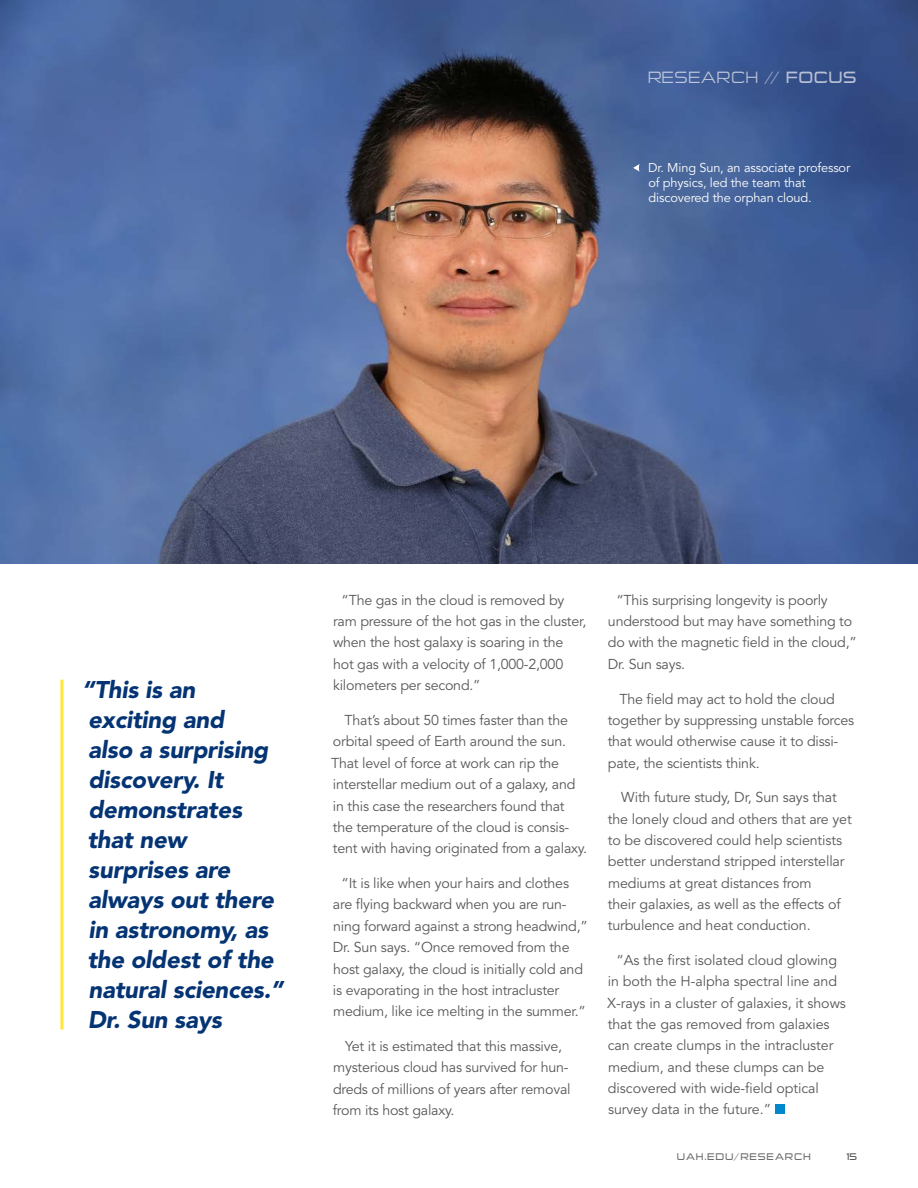
<style>
.page{position:relative;width:918px;height:1188px;background:#fff}
.page>*{position:absolute;margin:0;border:0;box-sizing:border-box;transform-origin:0 0}
.Body_Ave_book_9_5_14{font:italic 900 24px/30px "Avenir LT Std";letter-spacing:-.01em;color:#053474}
.t1{font:16.5px "Sui Generis Lt";letter-spacing:.03em;color:#fff}
.Body_Ave_book_9_5_14-2{font:14.25px/21.3px "Avenir LT Std";letter-spacing:-.015em;color:#57585a}
.Body_9_5_14pt_sa_125{font:12.75px/15.3px "Avenir LT Std";letter-spacing:-.01em;color:#fff}
.t2{font:9.75px "Sui Generis Bk";letter-spacing:.085em;color:#6c6d70}
.t3{font:9.75px "Sui Generis Bk";color:#57585a}
.s1{font-family:"Sui Generis Bk"}
</style>
<div class="page">
<img style="left:0;top:0;width:918px;height:564px">
<hr style="left:60px;top:680px;width:3px;height:350px;background:#ffe637">
<svg style="left:633px;top:164px;width:7px;height:8px"></svg>
<div style="left:775px;top:1105px;width:10px;height:9px;background:#0088ce"></div>
<p class="t1" style="left:647px;top:67px;width:211px">RESEARCH // <span class="s1">FOCUS</span></p>
<p class="Body_9_5_14pt_sa_125" style="left:648px;top:160px;width:204px">Dr. Ming Sun, an associate professor of physics, led the team that discovered the orphan cloud.</p>
<p class="Body_Ave_book_9_5_14" style="left:82px;top:675px;width:203px">“This is an exciting and<br>also a surprising discovery. It demonstrates that new surprises are always out there in astronomy, as the oldest of the natural sciences.”<br>Dr. Sun says</p>
<p class="Body_Ave_book_9_5_14-2" style="left:333px;top:590px;width:255px;text-indent:8px">“The gas in the cloud is removed by ram pressure of the hot gas in the cluster, when the host galaxy is soaring in the hot gas with a velocity of 1,000-2,000 kilometers per second.”</p>
<p class="Body_Ave_book_9_5_14-2" style="left:331px;top:710px;width:258px;text-indent:14px">That’s about 50 times faster than the orbital speed of Earth around the sun.<br>That level of force at work can rip the interstellar medium out of a galaxy, and in this case the researchers found that<br>the temperature of the cloud is consis&shy;tent with having originated from a galaxy.</p>
<p class="Body_Ave_book_9_5_14-2" style="left:333px;top:873px;width:257px;text-indent:9px">“It is like when your hairs and clothes are flying backward when you are run&shy;ning forward against a strong headwind,” Dr. Sun says. “Once removed from the host galaxy, the cloud is initially cold and is evaporating in the host intracluster medium, like ice melting in the summer.”</p>
<p class="Body_Ave_book_9_5_14-2" style="left:333px;top:1036px;width:239px;text-indent:12px">Yet it is estimated that this massive, mysterious cloud has survived for hun&shy;dreds of millions of years after removal from its host galaxy.</p>
<p class="Body_Ave_book_9_5_14-2" style="left:608px;top:590px;width:251px;text-indent:9px">“This surprising longevity is poorly understood but may have something to do with the magnetic field in the cloud,”<br>Dr. Sun says.</p>
<p class="Body_Ave_book_9_5_14-2" style="left:608px;top:688px;width:248px;text-indent:12px">The field may act to hold the cloud together by suppressing unstable forces that would otherwise cause it to dissi&shy;pate, the scientists think.</p>
<p class="Body_Ave_book_9_5_14-2" style="left:608px;top:787px;width:246px;text-indent:13px">With future study, Dr, Sun says that the lonely cloud and others that are yet to be discovered could help scientists better understand stripped interstellar mediums at great distances from<br>their galaxies, as well as the effects of turbulence and heat conduction.</p>
<p class="Body_Ave_book_9_5_14-2" style="left:607px;top:950px;width:240px;text-indent:9px">“As the first isolated cloud glowing in both the H-alpha spectral line and X-rays in a cluster of galaxies, it shows that the gas removed from galaxies can create clumps in the intracluster medium, and these clumps can be discovered with wide-field optical survey data in the future.”</p>
<p class="t2" style="left:677px;top:1151px;width:136px">UAH.EDU/RESEARCH</p>
<p class="t3" style="left:847px;top:1151px;width:12px">15</p>
</div>
